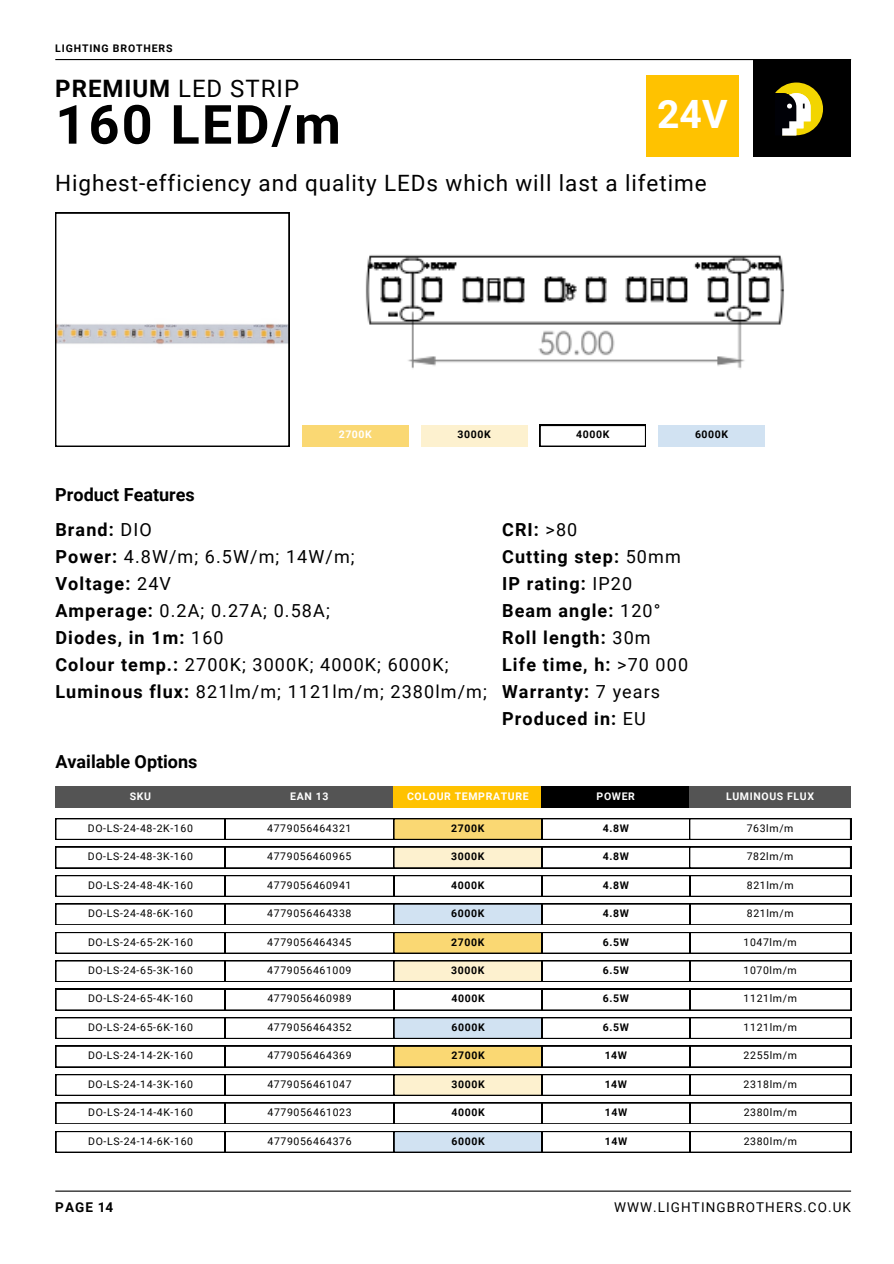
<style>
.page{position:relative;width:894px;height:1264px;background:#fff}
.page>*{position:absolute;margin:0;border:0;box-sizing:border-box;transform-origin:0 0}
.t1{font:700 54px "Roboto";letter-spacing:.04em;color:#000}
.t2{font:700 39px "Roboto";color:#fff}
.t3{font:24px "Roboto";letter-spacing:.04em;color:#000}
.t4{font:22.5px "Roboto";letter-spacing:.04em;color:#000}
.t5{font:18px/27px "Roboto";letter-spacing:.06em;color:#000}
.t6{font:700 18px/27px "Roboto";letter-spacing:.06em;color:#000}
.t7{font:700 18px "Roboto";color:#000}
.t8{font:13.5px "Roboto";letter-spacing:.08em;color:#000}
.t9{font:700 13.5px "Roboto";letter-spacing:.08em;color:#000}
.t10{font:10.5px "Roboto";letter-spacing:.06em;color:#000}
.t11{font:700 10.5px "Roboto";letter-spacing:.06em;color:#000}
.t12{font:700 10.5px "Roboto";letter-spacing:.06em;color:#fff}
.t13{font:700 10.5px "Roboto";letter-spacing:.08em;color:#000}
.s1{font-weight:700}
.s2{font-weight:400}
</style>
<div class="page">
<hr style="left:55px;top:1190px;width:795px;height:1px;background:#000">
<div style="left:55px;top:786px;width:170px;height:22px;background:#545454"></div>
<div style="left:224px;top:786px;width:170px;height:22px;background:#545454"></div>
<div style="left:393px;top:818px;width:149px;height:22px;background:#000"></div>
<div style="left:393px;top:960px;width:149px;height:22px;background:#000"></div>
<div style="left:393px;top:903px;width:149px;height:22px;background:#17191b"></div>
<div style="left:393px;top:786px;width:149px;height:22px;background:#ffc200"></div>
<div style="left:541px;top:786px;width:149px;height:22px;background:#000"></div>
<hr style="left:55px;top:59px;width:795px;height:1px;background:#000">
<div style="left:753px;top:60px;width:97px;height:97px;background:#000"></div>
<svg style="left:775px;top:82px;width:48px;height:53px"></svg>
<svg style="left:55px;top:818px;width:795px;height:21px"></svg>
<svg style="left:55px;top:932px;width:795px;height:21px"></svg>
<svg style="left:55px;top:1045px;width:796px;height:22px"></svg>
<svg style="left:55px;top:875px;width:795px;height:21px"></svg>
<svg style="left:55px;top:988px;width:796px;height:22px"></svg>
<svg style="left:56px;top:1102px;width:795px;height:21px"></svg>
<svg style="left:55px;top:846px;width:795px;height:22px"></svg>
<svg style="left:55px;top:960px;width:795px;height:21px"></svg>
<svg style="left:55px;top:1074px;width:796px;height:21px"></svg>
<svg style="left:55px;top:903px;width:795px;height:21px"></svg>
<svg style="left:55px;top:1017px;width:796px;height:21px"></svg>
<svg style="left:56px;top:1131px;width:795px;height:21px"></svg>
<div style="left:689px;top:786px;width:161px;height:22px;background:#545454"></div>
<div style="left:302px;top:425px;width:106px;height:21px;background:#fad873"></div>
<div style="left:421px;top:425px;width:106px;height:21px;background:#fdf1cf"></div>
<div style="left:658px;top:425px;width:106px;height:21px;background:#d1e2f2"></div>
<svg style="left:539px;top:425px;width:106px;height:21px"></svg>
<div style="left:646px;top:75px;width:92px;height:82px;background:#ffc200"></div>
<svg style="left:55px;top:213px;width:234px;height:233px"></svg>
<img style="left:365px;top:255px;width:419px;height:114px">
<p class="t13" style="left:55px;top:42px;width:119px">LIGHTING BROTHERS</p>
<p class="t3" style="left:55px;top:74px;width:245px"><span class="s1">PREMIUM</span> LED STRIP</p>
<p class="t1" style="left:55px;top:94px;width:287px">160 LED/m</p>
<p class="t2" style="left:657px;top:92px;width:72px">24V</p>
<p class="t4" style="left:55px;top:170px;width:652px">Highest-efficiency and quality LEDs which will last a lifetime</p>
<p class="t7" style="left:55px;top:484px;width:141px">Product Features</p>
<p class="t12" style="left:338px;top:429px;width:35px">2700K</p>
<p class="t11" style="left:457px;top:429px;width:35px">3000K</p>
<p class="t11" style="left:576px;top:429px;width:35px">4000K</p>
<p class="t11" style="left:694px;top:429px;width:35px">6000K</p>
<p class="t5" style="left:55px;top:516px;width:433px"><span class="s1">Brand:</span> DIO<br><span class="s1">Power:</span> 4.8W/m; 6.5W/m; 14W/m;<br><span class="s1">Voltage:</span> 24V<br><span class="s1">Amperage:</span> 0.2A; 0.27A; 0.58A;<br><span class="s1">Diodes, in 1m:</span> 160<br><span class="s1">Colour temp.:</span> 2700K; 3000K; 4000K; 6000K;<br><span class="s1">Luminous flux:</span> 821lm/m; 1121lm/m; 2380lm/m;</p>
<p class="t6" style="left:502px;top:516px;width:187px">CRI: <span class="s2">&gt;80<br></span>Cutting step: <span class="s2">50mm<br></span>IP rating: <span class="s2">IP20<br></span>Beam angle: <span class="s2">120°<br></span>Roll length: <span class="s2">30m<br></span>Life time, h: <span class="s2">&gt;70 000<br></span>Warranty: <span class="s2">7 years<br></span>Produced in: <span class="s2">EU</span></p>
<p class="t7" style="left:55px;top:751px;width:143px">Available Options</p>
<p class="t12" style="left:130px;top:790px;width:23px">SKU</p>
<p class="t12" style="left:290px;top:790px;width:40px">EAN 13</p>
<p class="t12" style="left:407px;top:790px;width:123px">COLOUR TEMPRATURE</p>
<p class="t12" style="left:596px;top:790px;width:40px">POWER</p>
<p class="t12" style="left:725px;top:790px;width:90px">LUMINOUS FLUX</p>
<p class="t10" style="left:88px;top:822px;width:106px">DO-LS-24-48-2K-160</p>
<h5 class="t10" style="left:267px;top:822px;width:86px">4779056464321</h5>
<p class="t11" style="left:451px;top:822px;width:35px">2700K</p>
<p class="t11" style="left:602px;top:822px;width:28px">4.8W</p>
<p class="t10" style="left:746px;top:822px;width:48px">763lm/m</p>
<h4 class="t10" style="left:88px;top:850px;width:106px">DO-LS-24-48-3K-160</h4>
<p class="t10" style="left:267px;top:850px;width:86px">4779056460965</p>
<p class="t11" style="left:451px;top:850px;width:35px">3000K</p>
<p class="t11" style="left:602px;top:850px;width:28px">4.8W</p>
<p class="t10" style="left:746px;top:850px;width:48px">782lm/m</p>
<h3 class="t10" style="left:88px;top:878px;width:106px">DO-LS-24-48-4K-160</h3>
<h5 class="t10" style="left:267px;top:878px;width:86px">4779056460941</h5>
<p class="t11" style="left:451px;top:878px;width:35px">4000K</p>
<p class="t11" style="left:602px;top:878px;width:28px">4.8W</p>
<p class="t10" style="left:746px;top:878px;width:48px">821lm/m</p>
<p class="t10" style="left:88px;top:907px;width:106px">DO-LS-24-48-6K-160</p>
<p class="t10" style="left:267px;top:907px;width:86px">4779056464338</p>
<p class="t11" style="left:451px;top:907px;width:35px">6000K</p>
<p class="t11" style="left:602px;top:907px;width:28px">4.8W</p>
<p class="t10" style="left:746px;top:907px;width:48px">821lm/m</p>
<p class="t10" style="left:88px;top:935px;width:106px">DO-LS-24-65-2K-160</p>
<h6 class="t10" style="left:267px;top:935px;width:86px">4779056464345</h6>
<p class="t11" style="left:451px;top:935px;width:35px">2700K</p>
<p class="t11" style="left:602px;top:935px;width:28px">6.5W</p>
<p class="t10" style="left:743px;top:935px;width:55px">1047lm/m</p>
<p class="t10" style="left:88px;top:964px;width:106px">DO-LS-24-65-3K-160</p>
<p class="t10" style="left:267px;top:964px;width:86px">4779056461009</p>
<p class="t11" style="left:451px;top:964px;width:35px">3000K</p>
<p class="t11" style="left:602px;top:964px;width:28px">6.5W</p>
<p class="t10" style="left:743px;top:964px;width:55px">1070lm/m</p>
<h2 class="t10" style="left:88px;top:992px;width:106px">DO-LS-24-65-4K-160</h2>
<p class="t10" style="left:267px;top:992px;width:86px">4779056460989</p>
<p class="t11" style="left:451px;top:992px;width:35px">4000K</p>
<p class="t11" style="left:602px;top:992px;width:28px">6.5W</p>
<p class="t10" style="left:743px;top:992px;width:55px">1121lm/m</p>
<p class="t10" style="left:88px;top:1021px;width:106px">DO-LS-24-65-6K-160</p>
<p class="t10" style="left:267px;top:1021px;width:86px">4779056464352</p>
<p class="t11" style="left:451px;top:1021px;width:35px">6000K</p>
<p class="t11" style="left:602px;top:1021px;width:28px">6.5W</p>
<p class="t10" style="left:743px;top:1021px;width:55px">1121lm/m</p>
<p class="t10" style="left:88px;top:1049px;width:106px">DO-LS-24-14-2K-160</p>
<h6 class="t10" style="left:267px;top:1049px;width:86px">4779056464369</h6>
<p class="t11" style="left:451px;top:1049px;width:35px">2700K</p>
<p class="t11" style="left:604px;top:1049px;width:24px">14W</p>
<p class="t10" style="left:743px;top:1049px;width:55px">2255lm/m</p>
<p class="t10" style="left:88px;top:1077px;width:106px">DO-LS-24-14-3K-160</p>
<p class="t10" style="left:267px;top:1077px;width:86px">4779056461047</p>
<p class="t11" style="left:451px;top:1077px;width:35px">3000K</p>
<p class="t11" style="left:604px;top:1077px;width:24px">14W</p>
<p class="t10" style="left:743px;top:1077px;width:55px">2318lm/m</p>
<h1 class="t10" style="left:88px;top:1106px;width:106px">DO-LS-24-14-4K-160</h1>
<p class="t10" style="left:267px;top:1106px;width:86px">4779056461023</p>
<p class="t11" style="left:451px;top:1106px;width:35px">4000K</p>
<p class="t11" style="left:604px;top:1106px;width:24px">14W</p>
<p class="t10" style="left:743px;top:1106px;width:55px">2380lm/m</p>
<p class="t10" style="left:88px;top:1134px;width:106px">DO-LS-24-14-6K-160</p>
<p class="t10" style="left:267px;top:1134px;width:86px">4779056464376</p>
<p class="t11" style="left:451px;top:1134px;width:35px">6000K</p>
<p class="t11" style="left:604px;top:1134px;width:24px">14W</p>
<p class="t10" style="left:743px;top:1134px;width:55px">2380lm/m</p>
<p class="t9" style="left:55px;top:1199px;width:59px">PAGE 14</p>
<p class="t8" style="left:614px;top:1199px;width:238px">WWW.LIGHTINGBROTHERS.CO.UK</p>
</div>
